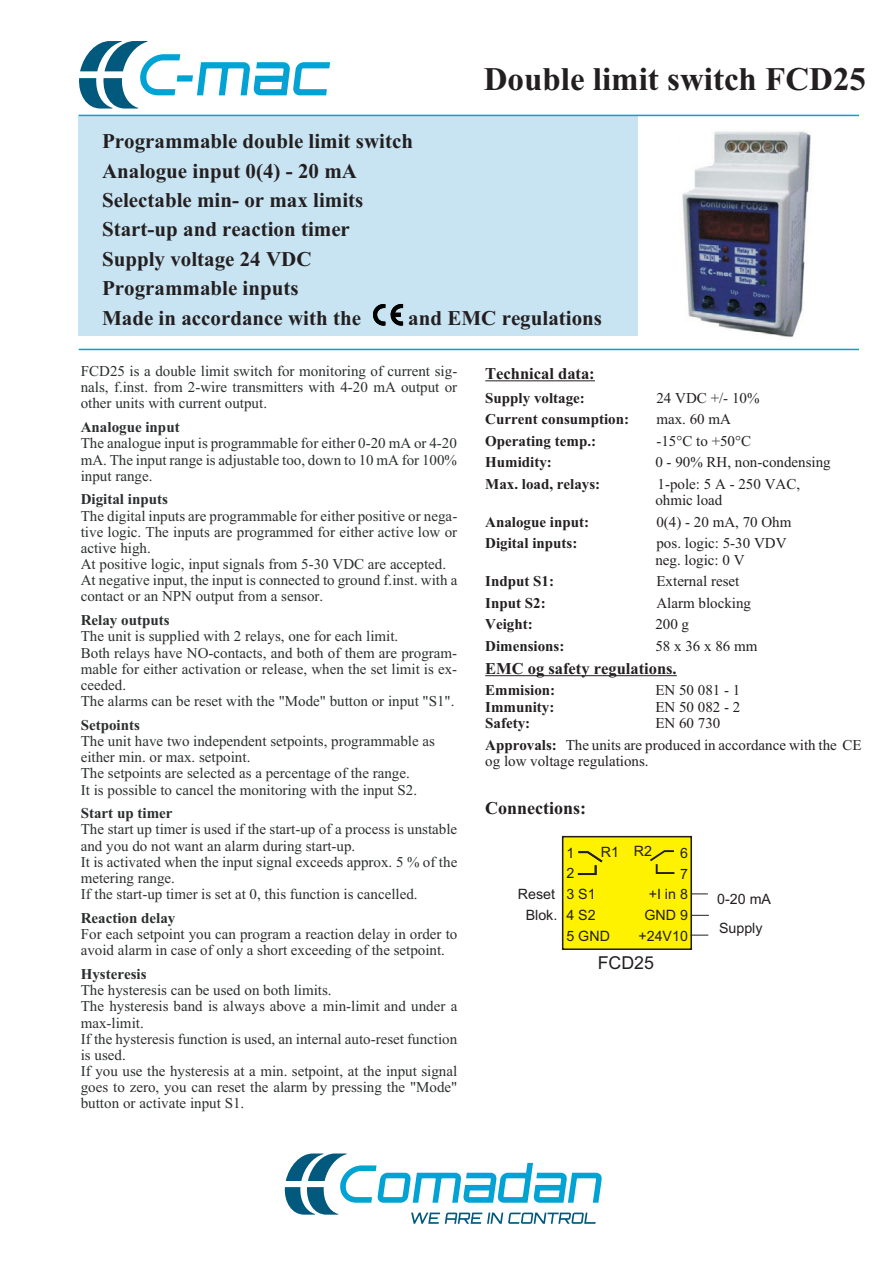
<style>
.page{position:relative;width:893px;height:1263px;background:#fff}
.page>*{position:absolute;margin:0;border:0;box-sizing:border-box;transform-origin:0 0}
.t1{font:700 33px "Times New Roman";color:#231f20}
.t2{font:700 21px/29.4px "Times New Roman";color:#231f20}
.t3{font:700 18px "Times New Roman";color:#231f20}
.t4{font:17.85px "Arial";color:#231f20}
.t5{font:700 16.5px "Times New Roman";color:#231f20}
.t6{font:15px/16.2px "Times New Roman";color:#2b2e2f}
.t7{font:15px/16.2px "Times New Roman";color:#231f20}
.t8{font:700 15px "Times New Roman";color:#231f20}
.t9{font:700 15px "Times New Roman";color:#2b2e2f}
.t10{font:15px "Times New Roman";letter-spacing:.25em;color:#231f20}
.t11{font:14.25px/20.7px "Arial";color:#231f20}
.s1{font-weight:700}
</style>
<div class="page">
<div style="left:79px;top:115px;width:559px;height:221px;background:#c8e4f3"></div>
<img style="left:682px;top:131px;width:129px;height:207px">
<hr style="left:485px;top:380px;width:110px;height:1px;background:#231f20">
<hr style="left:485px;top:675px;width:192px;height:1px;background:#231f20">
<div style="left:563px;top:837px;width:128px;height:112px;background:#fff200"></div>
<div style="left:562px;top:836px;width:130px;height:114px;border:2px solid #231f20"></div>
<svg style="left:691px;top:935px;width:17px;height:1px"></svg>
<svg style="left:692px;top:915px;width:17px;height:1px"></svg>
<svg style="left:692px;top:894px;width:16px;height:1px"></svg>
<svg style="left:577px;top:851px;width:26px;height:25px"></svg>
<svg style="left:650px;top:850px;width:25px;height:24px"></svg>
<svg style="left:373px;top:304px;width:30px;height:22px"></svg>
<svg style="left:79px;top:41px;width:251px;height:68px"></svg>
<svg style="left:284px;top:1153px;width:318px;height:71px"></svg>
<hr style="left:79px;top:115px;width:780px;height:1px;background:#01a2d4">
<hr style="left:79px;top:349px;width:780px;height:1px;background:#01a2d4">
<h1 class="t1" style="left:484px;top:68px;width:384px">Double limit switch FCD25</h1>
<h2 class="t2" style="left:102px;top:129px;width:312px">Programmable double limit switch<br>Analogue input 0(4) - 20 mA<br>Selectable min- or max limits<br>Start-up and reaction timer<br>Supply voltage 24 VDC<br>Programmable inputs<br>Made in accordance with the</h2>
<h2 class="t2" style="left:408px;top:305px;width:195px">and EMC regulations</h2>
<p class="t6" style="left:81px;top:364px;width:378px;text-align:justify">FCD25 is a double limit switch for monitoring of current sig&shy;nals, f.inst. from 2-wire transmitters with 4-20 mA output or other units with current output.</p>
<p class="t9" style="left:81px;top:422px;width:100px">Analogue input</p>
<p class="t6" style="left:81px;top:437px;width:378px;text-align:justify">The analogue input is programmable for either 0-20 mA or 4-20 mA. The input range is adjustable too, down to 10 mA for 100% input range.</p>
<p class="t9" style="left:81px;top:494px;width:89px">Digital inputs</p>
<p class="t6" style="left:81px;top:509px;width:378px">The digital inputs are programmable for either positive or nega&shy;tive logic. The inputs are programmed for either active low or active high.<br>At positive logic, input signals from 5-30 VDC are accepted.<br>At negative input, the input is connected to ground f.inst. with a contact or an NPN output from a sensor.</p>
<p class="t9" style="left:81px;top:615px;width:90px">Relay outputs</p>
<p class="t6" style="left:81px;top:630px;width:378px">The unit is supplied with 2 relays, one for each limit.<br>Both relays have NO-contacts, and both of them are program&shy;mable for either activation or release, when the set limit is ex&shy;ceeded.<br>The alarms can be reset with the "Mode" button or input "S1".</p>
<p class="t9" style="left:81px;top:720px;width:61px">Setpoints</p>
<p class="t6" style="left:81px;top:734px;width:356px">The unit have two independent setpoints, programmable as either min. or max. setpoint.<br>The setpoints are selected as a percentage of the range.<br>It is possible to cancel the monitoring with the input S2.</p>
<p class="t9" style="left:81px;top:808px;width:93px">Start up timer</p>
<p class="t6" style="left:81px;top:823px;width:378px">The start up timer is used if the start-up of a process is unstable and you do not want an alarm during start-up.<br>It is activated when the input signal exceeds approx. 5 % of the metering range.<br>If the start-up timer is set at 0, this function is cancelled.</p>
<p class="t9" style="left:81px;top:913px;width:96px">Reaction delay</p>
<p class="t6" style="left:81px;top:927px;width:378px">For each setpoint you can program a reaction delay in order to avoid alarm in case of only a short exceeding of the setpoint.</p>
<p class="t9" style="left:81px;top:969px;width:67px">Hysteresis</p>
<p class="t6" style="left:81px;top:983px;width:378px">The hysteresis can be used on both limits.<br>The hysteresis band is always above a min-limit and under a max-limit.<br>If the hysteresis function is used, an internal auto-reset function is used.<br>If you use the hysteresis at a min. setpoint, at the input signal goes to zero, you can reset the alarm by pressing the "Mode" button or activate input S1.</p>
<p class="t5" style="left:485px;top:367px;width:111px">Technical data:</p>
<p class="t8" style="left:485px;top:392px;width:101px">Supply voltage:</p>
<p class="t7" style="left:656px;top:391px;width:105px">24 VDC +/- 10%</p>
<p class="t8" style="left:485px;top:414px;width:145px">Current consumption:</p>
<p class="t7" style="left:656px;top:413px;width:76px">max. 60 mA</p>
<p class="t8" style="left:485px;top:436px;width:112px">Operating temp.:</p>
<p class="t7" style="left:656px;top:434px;width:96px">-15°C to +50°C</p>
<p class="t8" style="left:485px;top:457px;width:68px">Humidity:</p>
<p class="t7" style="left:655px;top:456px;width:177px">0 - 90% RH, non-condensing</p>
<p class="t8" style="left:485px;top:479px;width:116px">Max. load, relays:</p>
<p class="t7" style="left:655px;top:477px;width:146px">1-pole: 5 A - 250 VAC, ohmic load</p>
<p class="t8" style="left:485px;top:517px;width:105px">Analogue input:</p>
<p class="t7" style="left:656px;top:515px;width:136px">0(4) - 20 mA, 70 Ohm</p>
<p class="t8" style="left:485px;top:538px;width:94px">Digital inputs:</p>
<p class="t7" style="left:655px;top:537px;width:133px">pos. logic: 5-30 VDV neg. logic: 0 V</p>
<p class="t8" style="left:485px;top:576px;width:70px">Indput S1:</p>
<p class="t7" style="left:656px;top:574px;width:84px">External reset</p>
<p class="t8" style="left:485px;top:597px;width:62px">Input S2:</p>
<p class="t7" style="left:656px;top:596px;width:96px">Alarm blocking</p>
<p class="t8" style="left:485px;top:619px;width:49px">Veight:</p>
<p class="t7" style="left:655px;top:617px;width:35px">200 g</p>
<p class="t8" style="left:485px;top:641px;width:81px">Dimensions:</p>
<p class="t10" style="left:655px;top:640px;width:104px">58x36x86mm</p>
<p class="t5" style="left:485px;top:662px;width:193px">EMC og safety regulations.</p>
<p class="t8" style="left:485px;top:685px;width:72px">Emmision:</p>
<p class="t7" style="left:655px;top:683px;width:86px">EN 50 081 - 1</p>
<p class="t8" style="left:485px;top:701px;width:71px">Immunity:</p>
<p class="t7" style="left:655px;top:700px;width:86px">EN 50 082 - 2</p>
<p class="t8" style="left:485px;top:718px;width:46px">Safety:</p>
<p class="t7" style="left:485px;top:714px;width:378px;line-height:21.6px;text-indent:170px">EN 60 730<br><span class="s1">Approvals:</span> The units are produced in accordance with the CE</p>
<p class="t7" style="left:485px;top:754px;width:165px">og low voltage regulations.</p>
<p class="t3" style="left:485px;top:802px;width:102px">Connections:</p>
<p class="t11" style="left:566px;top:844px;width:45px">1<br>2<br>3 S1<br>4 S2<br>5 GND</p>
<p class="t11" style="left:638px;top:844px;width:51px;text-align:right">6<br>7<br>+I in 8<br>GND 9 +24V10</p>
<p class="t11" style="left:601px;top:842px;width:53px">R1 R2</p>
<p class="t11" style="left:518px;top:885px;width:39px">Reset</p>
<p class="t11" style="left:717px;top:890px;width:55px">0-20 mA</p>
<p class="t11" style="left:526px;top:906px;width:33px">Blok.</p>
<p class="t11" style="left:719px;top:918px;width:45px">Supply</p>
<p class="t4" style="left:598px;top:956px;width:58px">FCD25</p>
</div>
